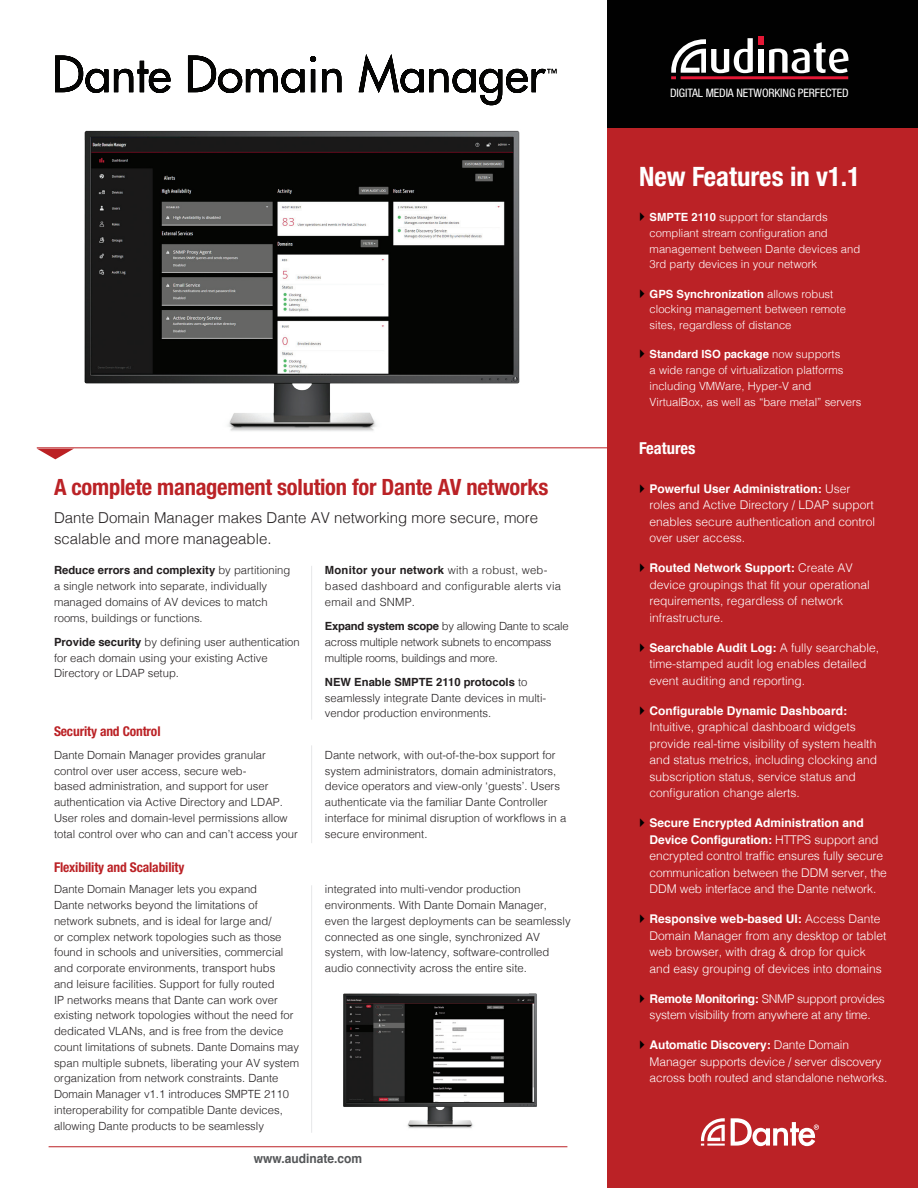
<style>
.page{position:relative;width:918px;height:1188px;background:#fff}
.page>*{position:absolute;margin:0;border:0;box-sizing:border-box;transform-origin:0 0}
.t1{font:700 condensed 26.7px "Helvetica Neue";color:#fff}
.t2{font:700 condensed 22.5px "Helvetica Neue";letter-spacing:-.01em;color:#bb2226}
.t3{font:700 condensed 16.5px "Helvetica Neue";color:#fff}
.Body_1{font:300 15px/21px "Helvetica";color:#231f20}
.Body_1-2{font:700 condensed 13.5px "Helvetica Neue";letter-spacing:-.01em;color:#bb2226}
.t4{font:700 12.9px "Helvetica";color:#545658;scale:.93 1}
.t5{font:300 12px/16.5px "Helvetica";color:#fff}
.t6{font:300 12px/16.5px "Helvetica";letter-spacing:-.02em;color:#fff}
.t7{font:condensed 11.7px "Helvetica Neue";letter-spacing:-.01em;color:#fff}
.Body_1-3{font:300 11.25px/15.8px "Helvetica";color:#231f20}
.t8{font:300 11.25px/15.8px "Helvetica";color:#fff}
.Body_1-4{font:300 11.25px/15.8px "Helvetica";letter-spacing:-.02em;color:#231f20}
.Body_1-5{font:300 11.25px/15.8px "Helvetica";letter-spacing:.02em;color:#231f20}
.s1{font-weight:700}
</style>
<div class="page">
<hr style="left:49px;top:1146px;width:518px;height:1px;background:#bb2226">
<div style="left:607px;top:0;width:311px;height:128px;background:#010101"></div>
<div style="left:607px;top:128px;width:311px;height:1060px;background:#bb2226"></div>
<svg style="left:55px;top:54px;width:502px;height:51px"></svg>
<svg style="left:701px;top:1118px;width:24px;height:28px"></svg>
<svg style="left:731px;top:1118px;width:88px;height:28px"></svg>
<img style="left:65px;top:130px;width:474px;height:319px">
<div style="left:758px;top:49px;width:6px;height:24px;background:#fff"></div>
<div style="left:758px;top:36px;width:6px;height:9px;background:#e51836"></div>
<svg style="left:769px;top:42px;width:80px;height:31px"></svg>
<hr style="left:681px;top:76px;width:167px;height:3px;background:#e51836">
<svg style="left:671px;top:38px;width:82px;height:41px"></svg>
<hr style="left:311px;top:566px;width:1px;height:154px;background:#e6e7e9">
<hr style="left:311px;top:745px;width:1px;height:98px;background:#e6e7e9">
<hr style="left:311px;top:885px;width:1px;height:248px;background:#e6e7e9">
<hr style="left:37px;top:447px;width:570px;height:1px;background:#bb2124">
<svg style="left:37px;top:449px;width:36px;height:10px"></svg>
<img style="left:343px;top:993px;width:194px;height:136px">
<p class="t2" style="left:54px;top:473px;width:496px">A complete management solution for Dante AV networks</p>
<p class="Body_1" style="left:54px;top:506px;width:486px">Dante Domain Manager makes Dante AV networking more secure, more scalable and more manageable.</p>
<p class="Body_1-3" style="left:54px;top:562px;width:238px"><span class="s1">Reduce errors and complexity</span> by partitioning a single network into separate, individually managed domains of AV devices to match rooms, buildings or functions.</p>
<p class="Body_1-3" style="left:54px;top:633px;width:247px"><span class="s1">Provide security</span> by defining user authentication for each domain using your existing Active<br>Directory or LDAP setup.</p>
<p class="Body_1-5" style="left:325px;top:562px;width:238px"><span class="s1">Monitor your network</span> with a robust, web&shy;based dashboard and configurable alerts via email and SNMP.</p>
<p class="Body_1-4" style="left:325px;top:617px;width:245px"><span class="s1">Expand system scope</span> by allowing Dante to scale across multiple network subnets to encompass multiple rooms, buildings and more.</p>
<p class="Body_1-3" style="left:325px;top:673px;width:223px"><span class="s1">NEW Enable SMPTE 2110 protocols</span> to seamlessly integrate Dante devices in multi&shy;vendor production environments.</p>
<p class="Body_1-2" style="left:54px;top:724px;width:108px">Security and Control</p>
<p class="Body_1-3" style="left:54px;top:746px;width:245px">Dante Domain Manager provides granular control over user access, secure web-<br>based administration, and support for user authentication via Active Directory and LDAP.<br>User roles and domain-level permissions allow total control over who can and can’t access your</p>
<p class="Body_1-3" style="left:325px;top:746px;width:243px">Dante network, with out-of-the-box support for system administrators, domain administrators, device operators and view-only ‘guests’. Users authenticate via the familiar Dante Controller interface for minimal disruption of workflows in a secure environment.</p>
<p class="Body_1-2" style="left:54px;top:859px;width:132px">Flexibility and Scalability</p>
<p class="Body_1-3" style="left:54px;top:881px;width:247px">Dante Domain Manager lets you expand<br>Dante networks beyond the limitations of network subnets, and is ideal for large and/<br>or complex network topologies such as those found in schools and universities, commercial and corporate environments, transport hubs<br>and leisure facilities. Support for fully routed<br>IP networks means that Dante can work over existing network topologies without the need for dedicated VLANs, and is free from the device count limitations of subnets. Dante Domains may span multiple subnets, liberating your AV system organization from network constraints. Dante Domain Manager v1.1 introduces SMPTE 2110 interoperability for compatible Dante devices, allowing Dante products to be seamlessly</p>
<p class="Body_1-3" style="left:325px;top:881px;width:247px">integrated into multi-vendor production environments. With Dante Domain Manager, even the largest deployments can be seamlessly connected as one single, synchronized AV system, with low-latency, software-controlled audio connectivity across the entire site.</p>
<p class="t4" style="left:254px;top:1148px;width:118px">www.audinate.com</p>
<p class="t7" style="left:670px;top:86px;width:180px">DIGITAL MEDIA NETWORKING PERFECTED</p>
<p class="t1" style="left:639px;top:160px;width:223px">New Features in v1.1</p>
<p class="t8" style="left:650px;top:208px;width:212px"><span class="s1">SMPTE 2110</span> support for standards compliant stream configuration and management between Dante devices and 3rd party devices in your network</p>
<p class="t8" style="left:650px;top:285px;width:198px"><span class="s1">GPS Synchronization</span> allows robust clocking management between remote sites, regardless of distance</p>
<p class="t8" style="left:650px;top:346px;width:213px"><span class="s1">Standard ISO package</span> now supports<br>a wide range of virtualization platforms including VMWare, Hyper-V and VirtualBox, as well as “bare metal” servers</p>
<p class="t3" style="left:639px;top:438px;width:58px">Features</p>
<p class="t5" style="left:650px;top:479px;width:227px"><span class="s1">Powerful User Administration:</span> User roles and Active Directory / LDAP support enables secure authentication and control over user access.</p>
<p class="t5" style="left:650px;top:559px;width:222px"><span class="s1">Routed Network Support:</span> Create AV device groupings that fit your operational requirements, regardless of network infrastructure.</p>
<p class="t5" style="left:650px;top:638px;width:231px"><span class="s1">Searchable Audit Log:</span> A fully searchable, time-stamped audit log enables detailed event auditing and reporting.</p>
<p class="t5" style="left:650px;top:701px;width:229px"><span class="s1">Configurable Dynamic Dashboard:<br></span>Intuitive, graphical dashboard widgets provide real-time visibility of system health and status metrics, including clocking and subscription status, service status and configuration change alerts.</p>
<p class="t5" style="left:650px;top:814px;width:239px"><span class="s1">Secure Encrypted Administration and Device Configuration:</span> HTTPS support and encrypted control traffic ensures fully secure communication between the DDM server, the DDM web interface and the Dante network.</p>
<p class="t5" style="left:650px;top:910px;width:238px"><span class="s1">Responsive web-based UI:</span> Access Dante Domain Manager from any desktop or tablet web browser, with drag &amp; drop for quick and easy grouping of devices into domains</p>
<p class="t6" style="left:650px;top:989px;width:237px"><span class="s1">Remote Monitoring:</span> SNMP support provides system visibility from anywhere at any time.</p>
<p class="t5" style="left:650px;top:1036px;width:239px"><span class="s1">Automatic Discovery:</span> Dante Domain<br>Manager supports device / server discovery across both routed and standalone networks.</p>
</div>
